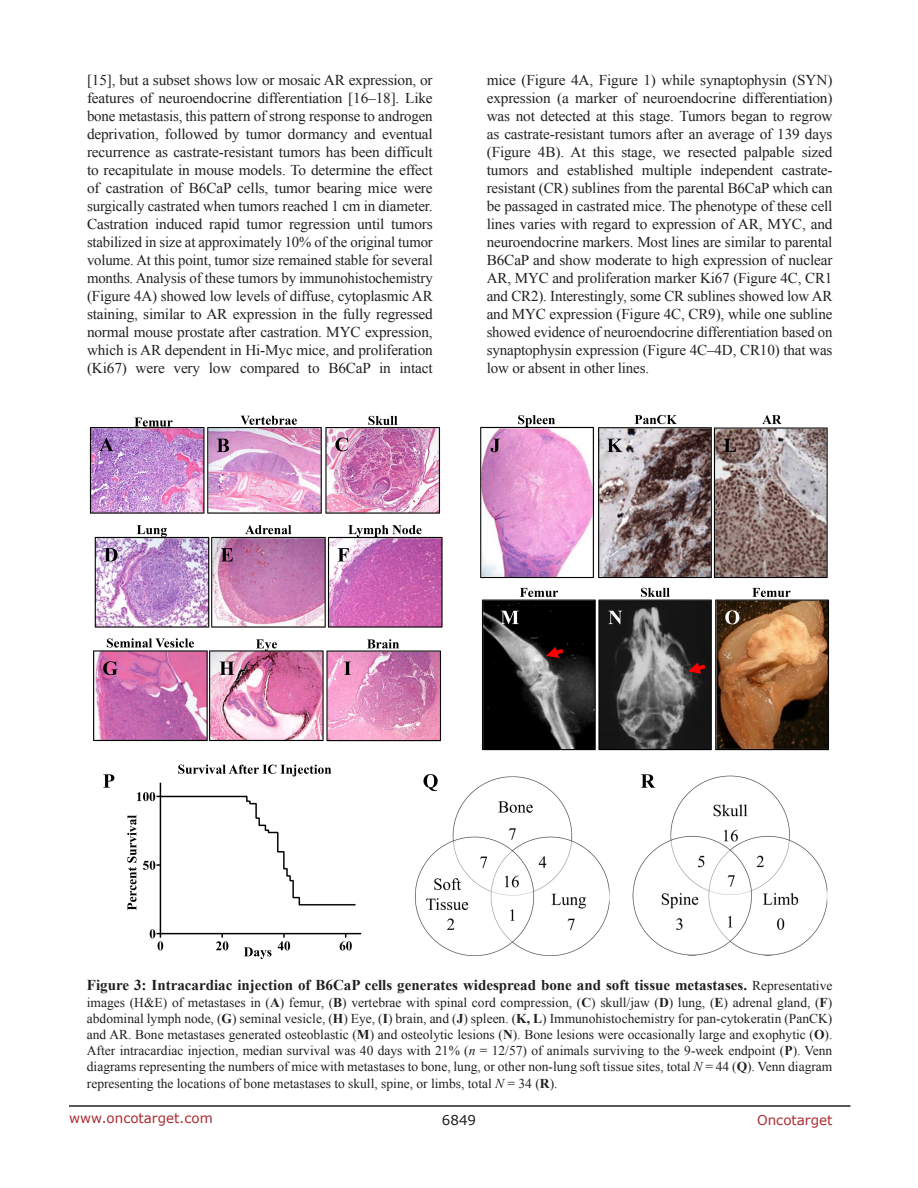
<style>
.page{position:relative;width:918px;height:1188px;background:#fff}
.page>*{position:absolute;margin:0;border:0;box-sizing:border-box;transform-origin:0 0}
.BodyText{font:15px/18px "Times New Roman";letter-spacing:-.01em;color:#231f20;text-align:justify}
.FigureText{font:700 15px "Times New Roman";color:#231f20}
.FigureText-2{font:13.5px/16.2px "Times New Roman";color:#231f20;text-align:justify}
.t1{font:13.5px "Verdana";color:#ac2b31}
.t2{font:13.5px "Verdana";color:#231f20}
.s1{font-weight:400;font-size:13.5px}
.s2{font-weight:700}
.s3{font-style:italic}
</style>
<div class="page">
<hr style="left:69px;top:1105px;width:781px;height:2px;background:#231f20">
<img style="left:89px;top:414px;width:741px;height:546px">
<p class="BodyText" style="left:87px;top:71px;width:347px">[15], but a subset shows low or mosaic AR expression, or features of neuroendocrine differentiation [16–18]. Like bone metastasis, this pattern of strong response to androgen deprivation, followed by tumor dormancy and eventual recurrence as castrate-resistant tumors has been difficult to recapitulate in mouse models. To determine the effect of castration of B6CaP cells, tumor bearing mice were surgically castrated when tumors reached 1 cm in diameter.<br>Castration induced rapid tumor regression until tumors stabilized in size at approximately 10% of the original tumor volume. At this point, tumor size remained stable for several months. Analysis of these tumors by immunohistochemistry (Figure 4A) showed low levels of diffuse, cytoplasmic AR staining, similar to AR expression in the fully regressed normal mouse prostate after castration. MYC expression, which is AR dependent in Hi-Myc mice, and proliferation (Ki67) were very low compared to B6CaP in intact</p>
<p class="BodyText" style="left:487px;top:71px;width:347px">mice (Figure 4A, Figure 1) while synaptophysin (SYN) expression (a marker of neuroendocrine differentiation) was not detected at this stage. Tumors began to regrow as castrate-resistant tumors after an average of 139 days (Figure 4B). At this stage, we resected palpable sized tumors and established multiple independent castrate&shy;resistant (CR) sublines from the parental B6CaP which can be passaged in castrated mice. The phenotype of these cell lines varies with regard to expression of AR, MYC, and neuroendocrine markers. Most lines are similar to parental B6CaP and show moderate to high expression of nuclear AR, MYC and proliferation marker Ki67 (Figure 4C, CR1 and CR2). Interestingly, some CR sublines showed low AR and MYC expression (Figure 4C, CR9), while one subline showed evidence of neuroendocrine differentiation based on synaptophysin expression (Figure 4C–4D, CR10) that was low or absent in other lines.</p>
<p class="FigureText" style="left:87px;top:975px;width:747px">Figure 3: Intracardiac injection of B6CaP cells generates widespread bone and soft tissue metastases. <span class="s1">Representative</span></p>
<p class="FigureText-2" style="left:87px;top:994px;width:747px">images (H&amp;E) of metastases in (<span class="s2">A</span>) femur, (<span class="s2">B</span>) vertebrae with spinal cord compression, (<span class="s2">C</span>) skull/jaw (<span class="s2">D</span>) lung, (<span class="s2">E</span>) adrenal gland, (<span class="s2">F</span>) abdominal lymph node, (<span class="s2">G</span>) seminal vesicle, (<span class="s2">H</span>) Eye, (<span class="s2">I</span>) brain, and (<span class="s2">J</span>) spleen. (<span class="s2">K, L</span>) Immunohistochemistry for pan-cytokeratin (PanCK) and AR. Bone metastases generated osteoblastic (<span class="s2">M</span>) and osteolytic lesions (<span class="s2">N</span>). Bone lesions were occasionally large and exophytic (<span class="s2">O</span>).<br>After intracardiac injection, median survival was 40 days with 21% (<span class="s3">n</span> = 12/57) of animals surviving to the 9-week endpoint (<span class="s2">P</span>). Venn diagrams representing the numbers of mice with metastases to bone, lung, or other non-lung soft tissue sites, total <span class="s3">N</span> = 44 (<span class="s2">Q</span>). Venn diagram representing the locations of bone metastases to skull, spine, or limbs, total <span class="s3">N</span> = 34 (<span class="s2">R</span>).</p>
<p class="t1" style="left:69px;top:1109px;width:145px">www.oncotarget.com</p>
<p class="t2" style="left:442px;top:1111px;width:36px">6849</p>
<p class="t1" style="left:757px;top:1111px;width:77px">Oncotarget</p>
</div>
